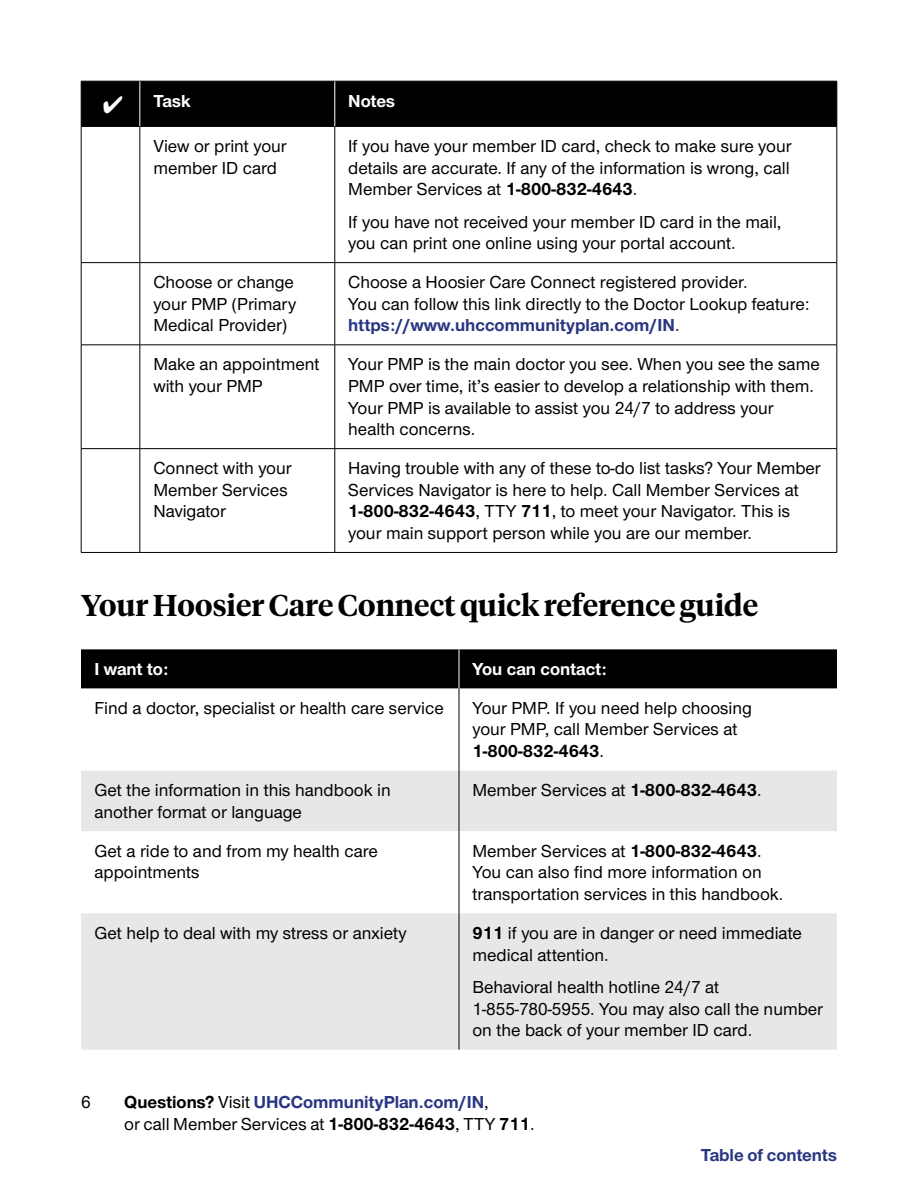
<style>
.page{position:relative;width:918px;height:1188px;background:#fff}
.page>*{position:absolute;margin:0;border:0;box-sizing:border-box;transform-origin:0 0}
.Head_2___20pt{font:600 30px "UHC Serif Headline";color:#000}
.Table___body{font:500 18px/21.6px "UHC Sans";color:#000}
.Table___headers_-_REV{font:700 18px "UHC Sans";color:#fff}
.t1{font:700 18px "UHC Sans";color:#293682}
.s1{font-weight:700}
.s2{font-weight:700;color:#293682}
</style>
<div class="page">
<hr style="left:81px;top:127px;width:1px;height:135px;background:#000">
<hr style="left:140px;top:127px;width:1px;height:135px;background:#000">
<hr style="left:335px;top:127px;width:1px;height:135px;background:#000">
<hr style="left:837px;top:127px;width:1px;height:135px;background:#000">
<hr style="left:81px;top:262px;width:59px;height:1px;background:#000">
<hr style="left:81px;top:263px;width:1px;height:82px;background:#000">
<hr style="left:140px;top:262px;width:195px;height:1px;background:#000">
<hr style="left:140px;top:263px;width:1px;height:82px;background:#000">
<hr style="left:335px;top:262px;width:502px;height:1px;background:#000">
<hr style="left:335px;top:263px;width:1px;height:82px;background:#000">
<hr style="left:837px;top:263px;width:1px;height:82px;background:#000">
<hr style="left:81px;top:345px;width:59px;height:1px;background:#000">
<hr style="left:81px;top:345px;width:1px;height:103px;background:#000">
<hr style="left:140px;top:345px;width:195px;height:1px;background:#000">
<hr style="left:140px;top:345px;width:1px;height:103px;background:#000">
<hr style="left:335px;top:345px;width:502px;height:1px;background:#000">
<hr style="left:335px;top:345px;width:1px;height:103px;background:#000">
<hr style="left:837px;top:345px;width:1px;height:103px;background:#000">
<hr style="left:81px;top:448px;width:59px;height:1px;background:#000">
<hr style="left:81px;top:449px;width:1px;height:103px;background:#000">
<hr style="left:140px;top:448px;width:195px;height:1px;background:#000">
<hr style="left:140px;top:449px;width:1px;height:103px;background:#000">
<hr style="left:335px;top:448px;width:502px;height:1px;background:#000">
<hr style="left:335px;top:449px;width:1px;height:103px;background:#000">
<hr style="left:837px;top:449px;width:1px;height:103px;background:#000">
<hr style="left:81px;top:552px;width:59px;height:1px;background:#000">
<hr style="left:140px;top:552px;width:195px;height:1px;background:#000">
<hr style="left:335px;top:552px;width:502px;height:1px;background:#000">
<hr style="left:837px;top:81px;width:1px;height:45px;background:#000">
<hr style="left:81px;top:126px;width:59px;height:1px;background:#000">
<hr style="left:140px;top:126px;width:195px;height:1px;background:#000">
<hr style="left:335px;top:126px;width:502px;height:1px;background:#000">
<div style="left:81px;top:649px;width:756px;height:39px;background:#000"></div>
<svg style="left:81px;top:771px;width:756px;height:279px;fill:#e6e7e8"></svg>
<hr style="left:459px;top:688px;width:1px;height:83px;background:#000">
<hr style="left:459px;top:771px;width:1px;height:60px;background:#000">
<hr style="left:459px;top:831px;width:1px;height:82px;background:#000">
<hr style="left:459px;top:913px;width:1px;height:137px;background:#000">
<hr style="left:459px;top:649px;width:1px;height:39px;background:#fff">
<div style="left:81px;top:81px;width:756px;height:45px;background:#000"></div>
<p class="Table___headers_-_REV" style="left:153px;top:89px;width:39px">Task</p>
<p class="Table___headers_-_REV" style="left:348px;top:89px;width:48px">Notes</p>
<p class="Table___body" style="left:153px;top:134px;width:135px">View or print your member ID card</p>
<p class="Table___body" style="left:348px;top:134px;width:445px;text-align:justify">If you have your member ID card, check to make sure your details are accurate. If any of the information is wrong, call Member Services at <span class="s1">1-800-832-4643</span>.</p>
<p class="Table___body" style="left:348px;top:210px;width:435px">If you have not received your member ID card in the mail, you can print one online using your portal account.</p>
<p class="Table___body" style="left:153px;top:271px;width:144px">Choose or change your PMP (Primary<br>Medical Provider)</p>
<p class="Table___body" style="left:348px;top:271px;width:463px">Choose a Hoosier Care Connect registered provider.<br>You can follow this link directly to the Doctor Lookup feature: <span class="s2">https://www.uhccommunityplan.com/IN</span>.</p>
<p class="Table___body" style="left:153px;top:353px;width:168px">Make an appointment with your PMP</p>
<p class="Table___body" style="left:348px;top:353px;width:473px">Your PMP is the main doctor you see. When you see the same PMP over time, it’s easier to develop a relationship with them.<br>Your PMP is available to assist you 24/7 to address your health concerns.</p>
<p class="Table___body" style="left:153px;top:457px;width:140px">Connect with your<br>Member Services<br>Navigator</p>
<p class="Table___body" style="left:348px;top:457px;width:474px">Having trouble with any of these to-do list tasks? Your Member Services Navigator is here to help. Call Member Services at <span class="s1">1-800-832-4643</span>, TTY <span class="s1">711</span>, to meet your Navigator. This is your main support person while you are our member.</p>
<p class="Head_2___20pt" style="left:81px;top:585px;width:679px">Your Hoosier Care Connect quick reference guide</p>
<p class="Table___headers_-_REV" style="left:94px;top:657px;width:75px">I want to:</p>
<p class="Table___headers_-_REV" style="left:472px;top:657px;width:136px">You can contact:</p>
<p class="Table___body" style="left:94px;top:696px;width:351px">Find a doctor, specialist or health care service</p>
<p class="Table___body" style="left:472px;top:696px;width:281px">Your PMP. If you need help choosing your PMP, call Member Services at<br><span class="s1">1-800-832-4643</span>.</p>
<p class="Table___body" style="left:94px;top:779px;width:298px">Get the information in this handbook in another format or language</p>
<p class="Table___body" style="left:472px;top:779px;width:291px">Member Services at <span class="s1">1-800-832-4643</span>.</p>
<p class="Table___body" style="left:94px;top:839px;width:285px">Get a ride to and from my health care appointments</p>
<p class="Table___body" style="left:472px;top:839px;width:312px">Member Services at <span class="s1">1-800-832-4643</span>.<br>You can also find more information on transportation services in this handbook.</p>
<p class="Table___body" style="left:94px;top:921px;width:314px">Get help to deal with my stress or anxiety</p>
<p class="Table___body" style="left:472px;top:921px;width:331px"><span class="s1">911</span> if you are in danger or need immediate medical attention.</p>
<p class="Table___body" style="left:472px;top:975px;width:352px">Behavioral health hotline 24/7 at<br>1-855-780-5955. You may also call the number on the back of your member ID card.</p>
<p class="Table___body" style="left:81px;top:1091px;width:11px">6</p>
<p class="Table___body" style="left:124px;top:1091px;width:412px"><span class="s1">Questions?</span> Visit <span class="s2">UHCCommunityPlan.com/IN</span>,<br>or call Member Services at <span class="s1">1-800-832-4643</span>, TTY <span class="s1">711</span>.</p>
<p class="t1" style="left:701px;top:1143px;width:138px">Table of contents</p>
</div>
